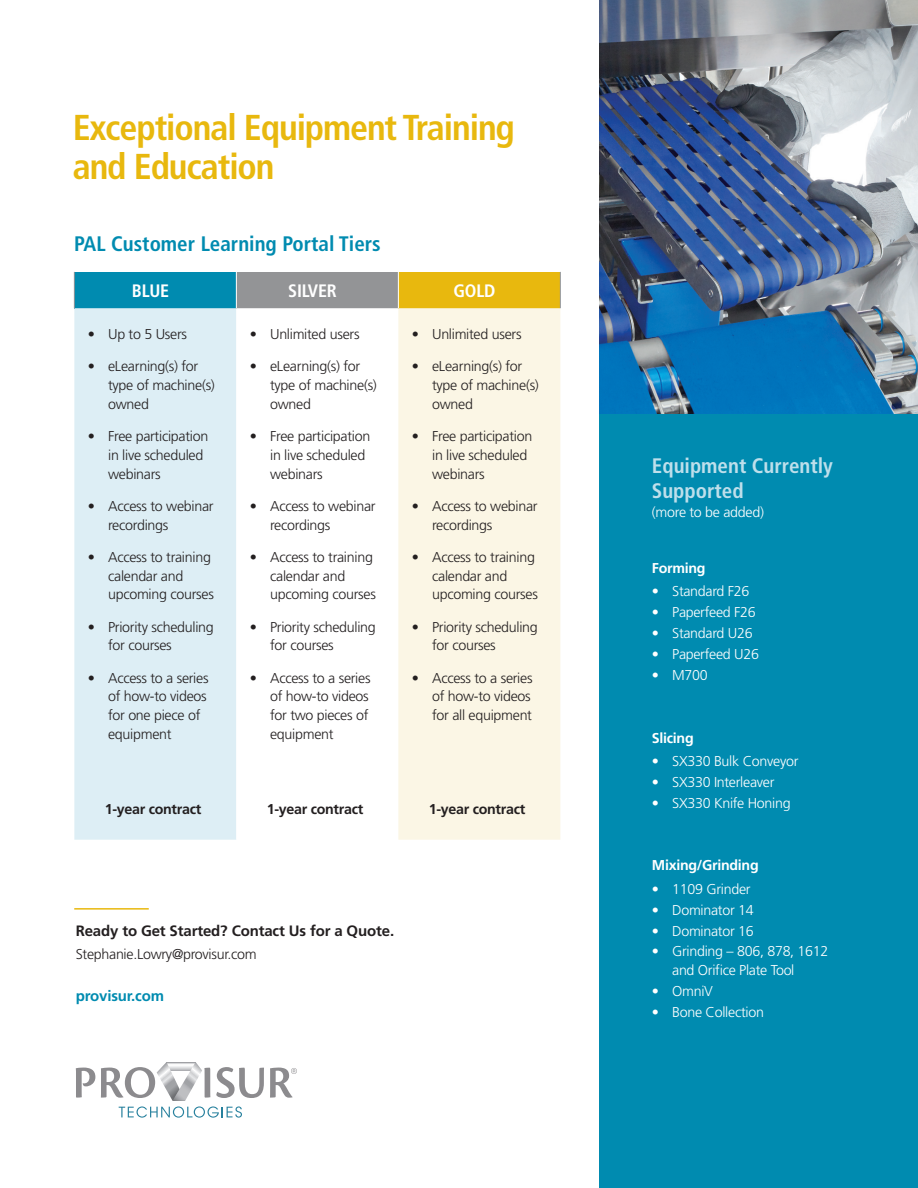
<style>
.page{position:relative;width:918px;height:1188px;background:#fff}
.page>*{position:absolute;margin:0;border:0;box-sizing:border-box;transform-origin:0 0}
.t1{font:700 condensed 36px/39px "Frutiger LT Pro";letter-spacing:-.03em;color:#e8b80e}
.t2{font:700 condensed 21px "Frutiger LT Pro";color:#008bb0}
.t3{font:700 condensed 21px/25.2px "Frutiger LT Pro";color:#bedfeb}
.t4{font:700 condensed 18px "Frutiger LT Pro";letter-spacing:-.01em;color:#fff}
.t5{font:700 15px "Frutiger LT Pro";letter-spacing:-.01em;color:#231f20}
.t6{font:700 15px "Frutiger LT Pro";letter-spacing:-.01em;color:#008bb0}
.t7{font:300 14.25px/18.8px "Frutiger LT Pro";letter-spacing:-.02em;color:#231f20}
.t8{font:300 14.25px/18.8px "Frutiger LT Pro";letter-spacing:-.02em;color:#fff}
.t9{font:700 14.25px "Frutiger LT Pro";letter-spacing:-.02em;color:#231f20}
.t10{font:700 14.25px "Frutiger LT Pro";letter-spacing:-.02em;color:#fff}
</style>
<div class="page">
<div style="left:599px;top:0;width:319px;height:1188px;background:#008bb0"></div>
<div style="left:74px;top:272px;width:162px;height:36px;background:#008bb0"></div>
<div style="left:236px;top:272px;width:162px;height:36px;background:#939496"></div>
<div style="left:398px;top:272px;width:162px;height:36px;background:#e8b80e"></div>
<div style="left:74px;top:308px;width:162px;height:532px;background:#ddeef5"></div>
<div style="left:398px;top:308px;width:162px;height:532px;background:#fbf6e5"></div>
<hr style="left:398px;top:272px;width:1px;height:36px;background:#fff">
<hr style="left:236px;top:272px;width:1px;height:36px;background:#fff">
<hr style="left:560px;top:272px;width:1px;height:36px;background:#939598">
<hr style="left:74px;top:272px;width:1px;height:36px;background:#939598">
<hr style="left:74px;top:908px;width:75px;height:2px;background:#e8b80e">
<img style="left:599px;top:0;width:319px;height:414px">
<svg style="left:76px;top:1068px;width:19px;height:30px"></svg>
<svg style="left:270px;top:1068px;width:27px;height:30px"></svg>
<svg style="left:101px;top:1062px;width:163px;height:56px"></svg>
<p class="t1" style="left:73px;top:108px;width:444px">Exceptional Equipment Training and Education</p>
<p class="t2" style="left:74px;top:231px;width:308px">PAL Customer Learning Portal Tiers</p>
<p class="t4" style="left:132px;top:280px;width:39px">BLUE</p>
<p class="t4" style="left:288px;top:280px;width:50px">SILVER</p>
<p class="t4" style="left:454px;top:280px;width:44px">GOLD</p>
<p class="t7" style="left:88px;top:325px;width:101px">• Up to 5 Users</p>
<p class="t7" style="left:108px;top:357px;width:108px;text-indent:-20px">• eLearning(s) for type of machine(s) owned</p>
<p class="t7" style="left:108px;top:427px;width:102px;text-indent:-20px">• Free participation in live scheduled webinars</p>
<p class="t7" style="left:108px;top:497px;width:107px;text-indent:-20px">• Access to webinar recordings</p>
<p class="t7" style="left:108px;top:548px;width:107px;text-indent:-20px">• Access to training calendar and upcoming courses</p>
<p class="t7" style="left:108px;top:617px;width:107px;text-indent:-20px">• Priority scheduling for courses</p>
<p class="t7" style="left:108px;top:668px;width:102px;text-indent:-20px">• Access to a series of how-to videos for one piece of equipment</p>
<p class="t7" style="left:250px;top:325px;width:111px">• Unlimited users</p>
<p class="t7" style="left:270px;top:357px;width:108px;text-indent:-20px">• eLearning(s) for type of machine(s) owned</p>
<p class="t7" style="left:270px;top:427px;width:102px;text-indent:-20px">• Free participation in live scheduled webinars</p>
<p class="t7" style="left:270px;top:497px;width:107px;text-indent:-20px">• Access to webinar recordings</p>
<p class="t7" style="left:270px;top:548px;width:107px;text-indent:-20px">• Access to training calendar and upcoming courses</p>
<p class="t7" style="left:270px;top:617px;width:107px;text-indent:-20px">• Priority scheduling for courses</p>
<p class="t7" style="left:270px;top:668px;width:102px;text-indent:-20px">• Access to a series of how-to videos for two pieces of equipment</p>
<p class="t7" style="left:412px;top:325px;width:111px">• Unlimited users</p>
<p class="t7" style="left:432px;top:357px;width:108px;text-indent:-20px">• eLearning(s) for type of machine(s) owned</p>
<p class="t7" style="left:432px;top:427px;width:102px;text-indent:-20px">• Free participation in live scheduled webinars</p>
<p class="t7" style="left:432px;top:497px;width:107px;text-indent:-20px">• Access to webinar recordings</p>
<p class="t7" style="left:432px;top:548px;width:107px;text-indent:-20px">• Access to training calendar and upcoming courses</p>
<p class="t7" style="left:432px;top:617px;width:107px;text-indent:-20px">• Priority scheduling for courses</p>
<p class="t7" style="left:432px;top:668px;width:102px;text-indent:-20px">• Access to a series of how-to videos for all equipment</p>
<p class="t9" style="left:105px;top:800px;width:98px">1-year contract</p>
<p class="t9" style="left:267px;top:800px;width:98px">1-year contract</p>
<p class="t9" style="left:429px;top:800px;width:98px">1-year contract</p>
<p class="t5" style="left:76px;top:921px;width:320px">Ready to Get Started? Contact Us for a Quote.</p>
<p class="t7" style="left:76px;top:945px;width:183px">Stephanie.Lowry@provisur.com</p>
<p class="t6" style="left:76px;top:987px;width:90px">provisur.com</p>
<p class="t3" style="left:652px;top:453px;width:183px">Equipment Currently<br>Supported</p>
<p class="t8" style="left:652px;top:503px;width:114px">(more to be added)</p>
<p class="t10" style="left:652px;top:560px;width:55px">Forming</p>
<p class="t8" style="left:652px;top:582px;width:99px">• Standard F26</p>
<p class="t8" style="left:652px;top:603px;width:105px">• Paperfeed F26</p>
<p class="t8" style="left:652px;top:624px;width:102px">• Standard U26</p>
<p class="t8" style="left:652px;top:645px;width:109px">• Paperfeed U26</p>
<p class="t8" style="left:652px;top:666px;width:57px">• M700</p>
<p class="t10" style="left:652px;top:729px;width:43px">Slicing</p>
<p class="t8" style="left:652px;top:752px;width:148px">• SX330 Bulk Conveyor</p>
<p class="t8" style="left:652px;top:773px;width:124px">• SX330 Interleaver</p>
<p class="t8" style="left:652px;top:794px;width:140px">• SX330 Knife Honing</p>
<p class="t10" style="left:652px;top:857px;width:108px">Mixing/Grinding</p>
<p class="t8" style="left:652px;top:879px;width:100px">• 1109 Grinder</p>
<p class="t8" style="left:652px;top:900px;width:103px">• Dominator 14</p>
<p class="t8" style="left:652px;top:921px;width:103px">• Dominator 16</p>
<p class="t8" style="left:672px;top:942px;width:158px;text-indent:-20px">• Grinding – 806, 878, 1612 and Orifice Plate Tool</p>
<p class="t8" style="left:652px;top:982px;width:63px">• OmniV</p>
<p class="t8" style="left:652px;top:1003px;width:114px">• Bone Collection</p>
</div>
